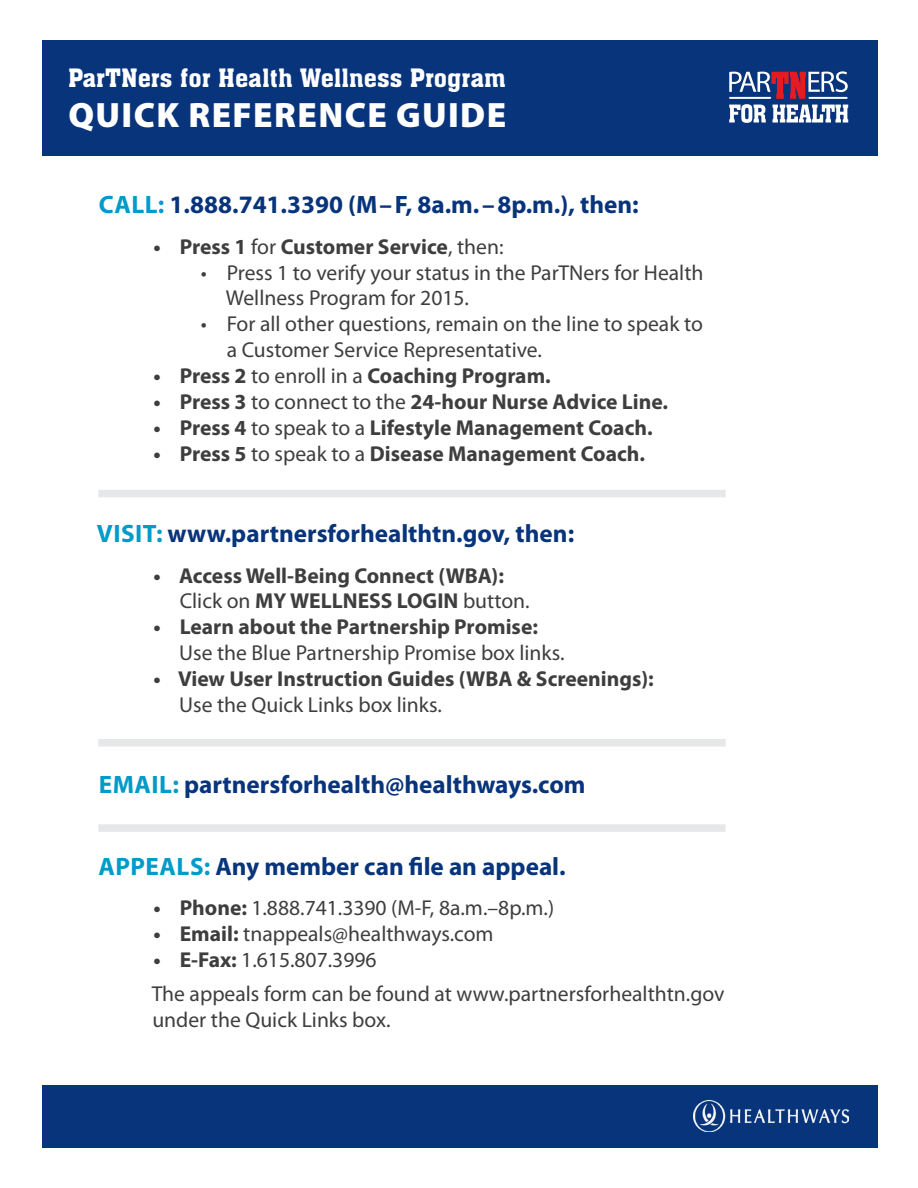
<style>
.page{position:relative;width:918px;height:1188px;background:#fff}
.page>*{position:absolute;margin:0;border:0;box-sizing:border-box;transform-origin:0 0}
.t1{font:900 35.4px "Myriad Pro";letter-spacing:.04em;color:#fff}
.t2{font:700 25.2px "Myriad Pro";color:#08347b}
.t3{font:24.9px "Aachen BT";color:#fff}
.t4{font:21.6px/26px "Myriad Pro";color:#3e3e3f}
.t5{font:700 21.6px/26px "Myriad Pro";color:#3e3e3f}
.s1{color:#009bc8}
.s2{font-weight:400}
.s3{font-weight:700}
</style>
<div class="page">
<div style="left:42px;top:40px;width:836px;height:116px;background:#08347b"></div>
<svg style="left:729px;top:71px;width:119px;height:52px"></svg>
<div style="left:42px;top:1085px;width:836px;height:63px;background:#08347b"></div>
<img style="left:693px;top:1101px;width:155px;height:30px">
<div style="left:98px;top:490px;width:628px;height:7px;background:#e6e7e9"></div>
<div style="left:98px;top:739px;width:628px;height:8px;background:#e6e7e9"></div>
<div style="left:98px;top:824px;width:628px;height:8px;background:#e6e7e9"></div>
<p class="t3" style="left:68px;top:63px;width:439px">ParTNers for Health Wellness Program</p>
<p class="t1" style="left:68px;top:91px;width:439px">QUICK REFERENCE GUIDE</p>
<p class="t2" style="left:99px;top:188px;width:542px"><span class="s1">CALL:</span> 1.888.741.3390 (M–F, 8a.m.–8p.m.), then:</p>
<p class="t5" style="left:154px;top:233px;width:351px">• Press 1 <span class="s2">for</span> Customer Service<span class="s2">, then:</span></p>
<p class="t4" style="left:226px;top:259px;width:479px;text-indent:-25px">• Press 1 to verify your status in the ParTNers for Health<br>Wellness Program for 2015.</p>
<p class="t4" style="left:227px;top:311px;width:478px;text-indent:-26px">• For all other questions, remain on the line to speak to a Customer Service Representative.</p>
<p class="t5" style="left:154px;top:362px;width:399px">• Press 2 <span class="s2">to enroll in a</span> Coaching Program.</p>
<p class="t5" style="left:154px;top:388px;width:516px">• Press 3 <span class="s2">to connect to the</span> 24-hour Nurse Advice Line.</p>
<p class="t5" style="left:154px;top:414px;width:501px">• Press 4 <span class="s2">to speak to a</span> Lifestyle Management Coach.</p>
<p class="t5" style="left:154px;top:440px;width:493px">• Press 5 <span class="s2">to speak to a</span> Disease Management Coach.</p>
<p class="t2" style="left:97px;top:517px;width:479px"><span class="s1">VISIT:</span> www.partnersforhealthtn.gov, then:</p>
<p class="t5" style="left:180px;top:562px;width:352px;text-indent:-26px">• Access Well-Being Connect (WBA):<br><span class="s2">Click on</span> MY WELLNESS LOGIN <span class="s2">button.</span></p>
<p class="t4" style="left:179px;top:614px;width:387px;text-indent:-26px"><span class="s3">• Learn about the Partnership Promise:<br></span>Use the Blue Partnership Promise box links.</p>
<p class="t5" style="left:179px;top:665px;width:476px;text-indent:-26px">• View User Instruction Guides (WBA &amp; Screenings):<br><span class="s2">Use the Quick Links box links.</span></p>
<p class="t2" style="left:99px;top:768px;width:488px"><span class="s1">EMAIL:</span> partnersforhealth@healthways.com</p>
<p class="t2" style="left:98px;top:850px;width:469px"><span class="s1">APPEALS:</span> Any member can file an appeal.</p>
<p class="t4" style="left:154px;top:895px;width:402px"><span class="s3">• Phone:</span> 1.888.741.3390 (M-F, 8a.m.–8p.m.)</p>
<p class="t4" style="left:154px;top:921px;width:342px"><span class="s3">• Email:</span> tnappeals@healthways.com</p>
<p class="t4" style="left:154px;top:947px;width:224px"><span class="s3">• E-Fax:</span> 1.615.807.3996</p>
<p class="t4" style="left:152px;top:981px;width:574px">The appeals form can be found at www.partnersforhealthtn.gov under the Quick Links box.</p>
</div>
